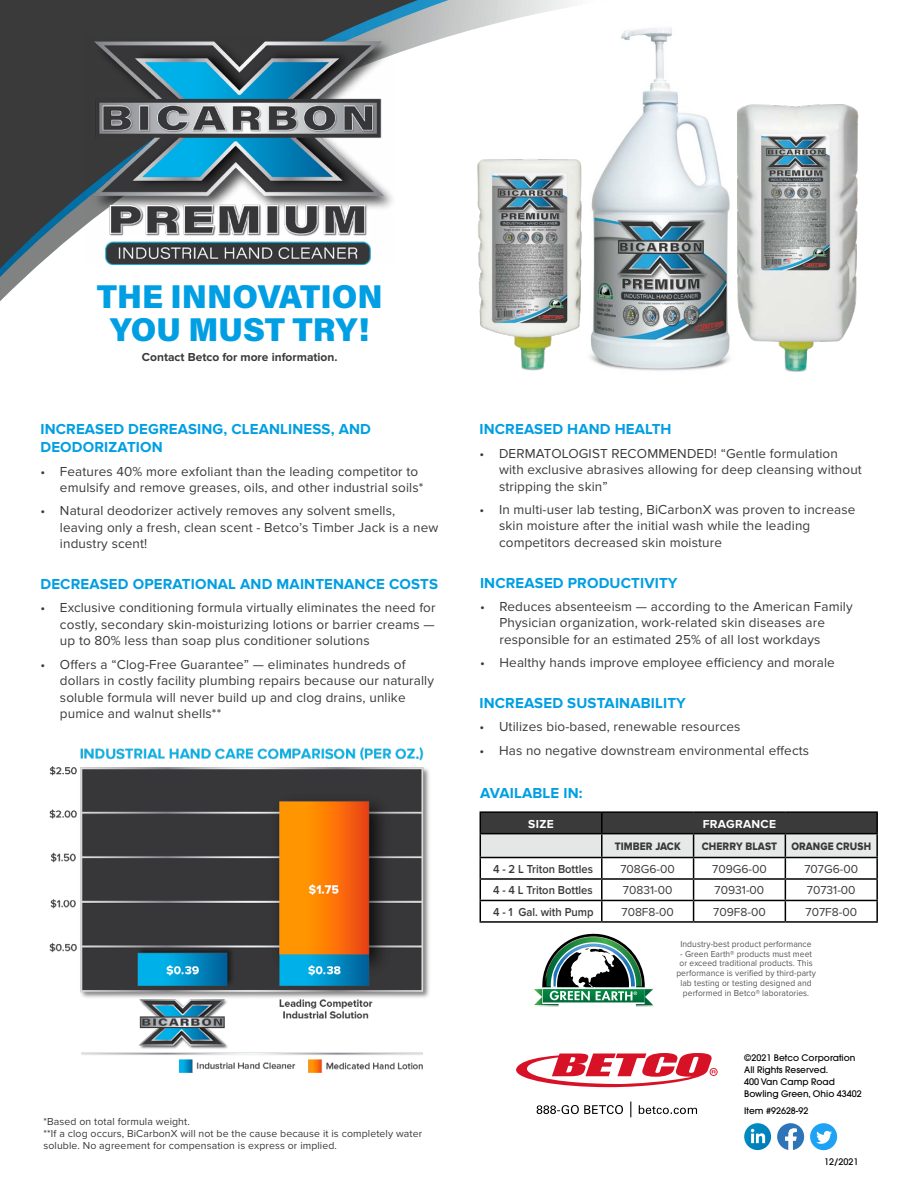
<style>
.page{position:relative;width:918px;height:1188px;background:#fff}
.page>*{position:absolute;margin:0;border:0;box-sizing:border-box;transform-origin:0 0}
.t1{font:33px/33px "Acumin Variable Concept";color:#009fe3;text-align:center}
.t2{font:700 15px/18px "Proxima Nova";letter-spacing:.01em;color:#009fe3}
.t3{font:13.5px/16.5px "Proxima Nova";letter-spacing:.01em;color:#393a39}
.t4{font:12px "Proxima Nova";color:#393a39}
.t5{font:600 12px "Proxima Nova";color:#393a39;scale:.93 1}
.t6{font:700 12px "Proxima Nova";color:#393a39}
.t7{font:700 12px "Proxima Nova";letter-spacing:.025em;color:#fff}
.t8{font:11.25px "Proxima Nova Extrabld";letter-spacing:.01em;color:#393a39;scale:.9 1}
.t9{font:11.25px "Proxima Nova Extrabld";letter-spacing:.01em;color:#393a39;scale:.89 1}
.t10{font:10.5px/12px "Proxima Nova";letter-spacing:.01em;color:#393a39}
.t11{font:9px/9.8px "Proxima Nova";letter-spacing:.01em;color:#535454;text-align:center;scale:.94 1}
.t12{font:500 9px/12px "Avant Garde";color:#000}
</style>
<div class="page">
<svg style="left:537px;top:1102px;width:160px;height:15px"></svg>
<svg style="left:516px;top:1053px;width:202px;height:34px"></svg>
<div style="left:810px;top:1123px;width:27px;height:27px;background:#1ea2f3;border-radius:50%"></div>
<svg style="left:816px;top:1131px;width:16px;height:13px"></svg>
<svg style="left:777px;top:1123px;width:27px;height:27px"></svg>
<img style="left:744px;top:1123px;width:27px;height:27px">
<hr style="left:480px;top:811px;width:122px;height:2px;background:#000">
<hr style="left:602px;top:811px;width:92px;height:2px;background:#000">
<hr style="left:694px;top:811px;width:91px;height:2px;background:#000">
<hr style="left:785px;top:811px;width:93px;height:2px;background:#000">
<hr style="left:876px;top:813px;width:2px;height:20px;background:#000">
<hr style="left:876px;top:858px;width:2px;height:20px;background:#000">
<hr style="left:785px;top:878px;width:93px;height:2px;background:#000">
<hr style="left:876px;top:880px;width:2px;height:20px;background:#000">
<hr style="left:785px;top:900px;width:93px;height:1px;background:#000">
<hr style="left:876px;top:901px;width:2px;height:20px;background:#000">
<hr style="left:480px;top:921px;width:122px;height:2px;background:#000">
<hr style="left:602px;top:921px;width:92px;height:2px;background:#000">
<hr style="left:694px;top:921px;width:91px;height:2px;background:#000">
<hr style="left:785px;top:921px;width:93px;height:2px;background:#000">
<hr style="left:785px;top:833px;width:93px;height:1px;background:#000">
<svg style="left:480px;top:812px;width:397px;height:109px"></svg>
<hr style="left:876px;top:834px;width:2px;height:23px;background:#000">
<hr style="left:785px;top:857px;width:93px;height:1px;background:#000">
<svg style="left:0;top:0;width:573px;height:301px"></svg>
<img style="left:84px;top:35px;width:313px;height:230px">
<img style="left:737px;top:104px;width:122px;height:268px">
<img style="left:590px;top:27px;width:140px;height:344px">
<img style="left:468px;top:151px;width:114px;height:220px">
<img style="left:49px;top:747px;width:380px;height:325px">
<svg style="left:534px;top:933px;width:119px;height:73px"></svg>
<h1 class="t1" style="left:97px;top:279px;width:288px">THE INNOVATION<br>YOU MUST TRY!</h1>
<p class="t6" style="left:142px;top:350px;width:197px">Contact Betco for more information.</p>
<p class="t2" style="left:40px;top:421px;width:332px">INCREASED DEGREASING, CLEANLINESS, AND<br>DEODORIZATION</p>
<p class="t3" style="left:60px;top:463px;width:365px;text-indent:-19px">• Features 40% more exfoliant than the leading competitor to emulsify and remove greases, oils, and other industrial soils*</p>
<p class="t3" style="left:60px;top:503px;width:380px;text-indent:-19px">• Natural deodorizer actively removes any solvent smells, leaving only a fresh, clean scent - Betco’s Timber Jack is a new industry scent!</p>
<p class="t2" style="left:40px;top:576px;width:399px">DECREASED OPERATIONAL AND MAINTENANCE COSTS</p>
<p class="t3" style="left:60px;top:600px;width:377px;text-align:justify;text-indent:-19px">• Exclusive conditioning formula virtually eliminates the need for costly, secondary skin-moisturizing lotions or barrier creams — up to 80% less than soap plus conditioner solutions</p>
<p class="t3" style="left:60px;top:656px;width:376px;text-indent:-19px">• Offers a “Clog-Free Guarantee” — eliminates hundreds of dollars in costly facility plumbing repairs because our naturally soluble formula will never build up and clog drains, unlike pumice and walnut shells**</p>
<p class="t10" style="left:44px;top:1116px;width:380px">*Based on total formula weight.<br>**If a clog occurs, BiCarbonX will not be the cause because it is completely water soluble. No agreement for compensation is express or implied.</p>
<p class="t2" style="left:480px;top:421px;width:194px">INCREASED HAND HEALTH</p>
<p class="t3" style="left:499px;top:445px;width:364px;text-indent:-19px">• DERMATOLOGIST RECOMMENDED! “Gentle formulation with exclusive abrasives allowing for deep cleansing without stripping the skin”</p>
<p class="t3" style="left:499px;top:501px;width:358px;text-indent:-19px">• In multi-user lab testing, BiCarbonX was proven to increase skin moisture after the initial wash while the leading competitors decreased skin moisture</p>
<p class="t2" style="left:480px;top:574px;width:199px">INCREASED PRODUCTIVITY</p>
<p class="t3" style="left:500px;top:598px;width:355px;text-indent:-19px">• Reduces absenteeism — according to the American Family<br>Physician organization, work-related skin diseases are responsible for an estimated 25% of all lost workdays</p>
<p class="t3" style="left:480px;top:655px;width:356px">• Healthy hands improve employee efficiency and morale</p>
<p class="t2" style="left:480px;top:694px;width:208px">INCREASED SUSTAINABILITY</p>
<p class="t3" style="left:480px;top:719px;width:263px">• Utilizes bio-based, renewable resources</p>
<p class="t3" style="left:480px;top:742px;width:331px">• Has no negative downstream environmental effects</p>
<p class="t2" style="left:480px;top:785px;width:104px">AVAILABLE IN:</p>
<p class="t7" style="left:528px;top:817px;width:27px">SIZE</p>
<p class="t7" style="left:703px;top:817px;width:75px">FRAGRANCE</p>
<p class="t8" style="left:615px;top:840px;width:75px">TIMBER JACK</p>
<p class="t8" style="left:702px;top:840px;width:85px">CHERRY BLAST</p>
<p class="t9" style="left:791px;top:840px;width:91px">ORANGE CRUSH</p>
<p class="t5" style="left:493px;top:862px;width:109px">4 - 2 L Triton Bottles</p>
<p class="t4" style="left:620px;top:862px;width:56px">708G6-00</p>
<p class="t4" style="left:712px;top:862px;width:56px">709G6-00</p>
<p class="t4" style="left:804px;top:862px;width:55px">707G6-00</p>
<p class="t5" style="left:493px;top:884px;width:109px">4 - 4 L Triton Bottles</p>
<p class="t4" style="left:623px;top:884px;width:51px">70831-00</p>
<p class="t4" style="left:715px;top:884px;width:51px">70931-00</p>
<p class="t4" style="left:807px;top:884px;width:50px">70731-00</p>
<p class="t5" style="left:493px;top:905px;width:110px">4 - 1 Gal. with Pump</p>
<p class="t4" style="left:621px;top:905px;width:54px">708F8-00</p>
<p class="t4" style="left:713px;top:905px;width:54px">709F8-00</p>
<p class="t4" style="left:805px;top:905px;width:53px">707F8-00</p>
<p class="t11" style="left:680px;top:939px;width:141px">Industry-best product performance</p>
<p class="t11" style="left:676px;top:949px;width:150px">- Green Earth® products must meet or exceed traditional products. This performance is verified by third-party lab testing or testing designed and performed in Betco® laboratories.</p>
<p class="t12" style="left:744px;top:1051px;width:119px">©2021 Betco Corporation<br>All Rights Reserved.<br>400 Van Camp Road<br>Bowling Green, Ohio 43402</p>
<p class="t12" style="left:744px;top:1105px;width:66px">Item #92628-92</p>
<p class="t12" style="left:824px;top:1156px;width:36px">12/2021</p>
</div>
